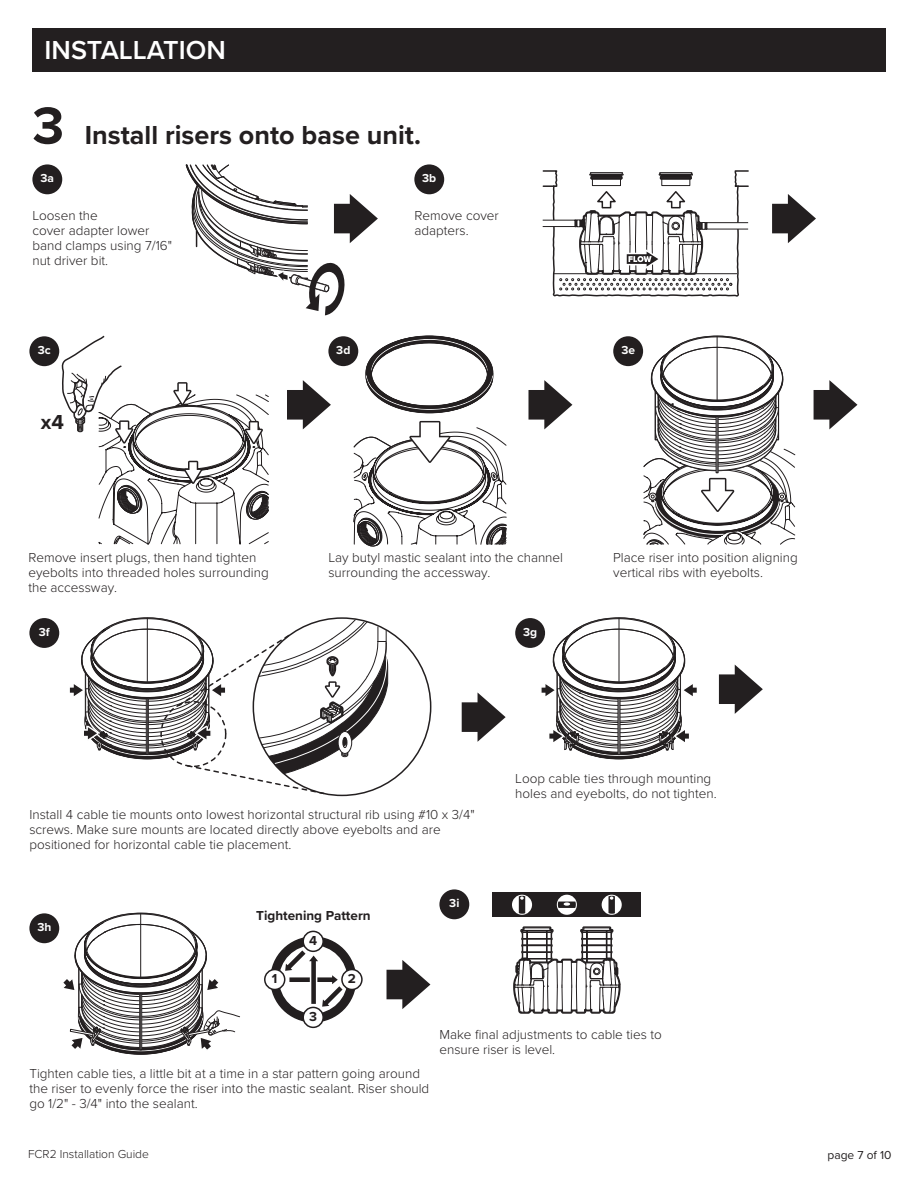
<style>
.page{position:relative;width:918px;height:1188px;background:#fff}
.page>*{position:absolute;margin:0;border:0;box-sizing:border-box;transform-origin:0 0}
.t1{font:700 27px "Proxima Nova";color:#231f20}
.t2{font:600 27px "Proxima Nova";color:#fff}
.t3{font:700 21px "Proxima Nova";color:#231f20}
.t4{font:300 13.5px/15px "Proxima Nova";color:#231f20}
.t5{font:700 13.5px "Proxima Nova";color:#231f20}
.t6{font:300 12px "Proxima Nova";color:#231f20}
.t7{font:700 12px "Proxima Nova";color:#fff}
.t8{font:12px "Proxima Nova";color:#231f20}
.s1{font-size:54px}
</style>
<div class="page">
<div style="left:32px;top:29px;width:853px;height:43px;background:#231f20"></div>
<div style="left:414px;top:164px;width:30px;height:30px;background:#231f20;border-radius:50%"></div>
<svg style="left:529px;top:380px;width:43px;height:49px"></svg>
<svg style="left:814px;top:380px;width:43px;height:49px"></svg>
<svg style="left:772px;top:194px;width:44px;height:49px"></svg>
<svg style="left:287px;top:380px;width:44px;height:49px"></svg>
<div style="left:32px;top:164px;width:30px;height:30px;background:#231f20;border-radius:50%"></div>
<div style="left:613px;top:336px;width:30px;height:30px;background:#231f20;border-radius:50%"></div>
<svg style="left:185px;top:164px;width:193px;height:151px"></svg>
<svg style="left:542px;top:170px;width:207px;height:127px"></svg>
<div style="left:661px;top:176px;width:30px;height:1px;border:1px solid #231f20"></div>
<div style="left:660px;top:177px;width:31px;height:2px;background:#fff;border:1px solid #231f20"></div>
<div style="left:660px;top:178px;width:31px;height:1px;border:1px solid #231f20"></div>
<div style="left:660px;top:173px;width:32px;height:2px;border:1px solid #231f20"></div>
<div style="left:29px;top:336px;width:30px;height:30px;background:#231f20;border-radius:50%"></div>
<div style="left:328px;top:336px;width:30px;height:30px;background:#231f20;border-radius:50%"></div>
<svg style="left:365px;top:336px;width:128px;height:77px"></svg>
<svg style="left:353px;top:421px;width:154px;height:126px"></svg>
<svg style="left:643px;top:336px;width:152px;height:209px"></svg>
<svg style="left:513px;top:926px;width:108px;height:88px"></svg>
<div style="left:593px;top:968px;width:7px;height:7px;border:1px solid #231f20;border-radius:50%"></div>
<div style="left:439px;top:889px;width:30px;height:30px;background:#231f20;border-radius:50%"></div>
<div style="left:492px;top:893px;width:149px;height:24px;background:#231f20"></div>
<svg style="left:557px;top:895px;width:20px;height:20px"></svg>
<svg style="left:558px;top:902px;width:18px;height:6px"></svg>
<div style="left:602px;top:895px;width:20px;height:20px;background:#fff;border-radius:50%"></div>
<svg style="left:608px;top:896px;width:7px;height:18px"></svg>
<svg style="left:512px;top:895px;width:20px;height:20px"></svg>
<svg style="left:519px;top:896px;width:6px;height:18px"></svg>
<svg style="left:61px;top:335px;width:208px;height:210px"></svg>
<svg style="left:719px;top:665px;width:44px;height:49px"></svg>
<div style="left:515px;top:618px;width:30px;height:30px;background:#231f20;border-radius:50%"></div>
<svg style="left:540px;top:617px;width:157px;height:142px"></svg>
<svg style="left:387px;top:960px;width:43px;height:49px"></svg>
<div style="left:29px;top:913px;width:30px;height:30px;background:#231f20;border-radius:50%"></div>
<div style="left:264px;top:969px;width:21px;height:21px;border:2px solid #231f20;border-radius:50%"></div>
<div style="left:341px;top:969px;width:22px;height:21px;border:2px solid #231f20;border-radius:50%"></div>
<div style="left:302px;top:931px;width:22px;height:21px;border:2px solid #231f20;border-radius:50%"></div>
<div style="left:302px;top:1007px;width:22px;height:21px;border:2px solid #231f20;border-radius:50%"></div>
<svg style="left:269px;top:936px;width:88px;height:87px"></svg>
<svg style="left:63px;top:913px;width:177px;height:142px"></svg>
<svg style="left:462px;top:692px;width:44px;height:50px"></svg>
<div style="left:29px;top:618px;width:30px;height:30px;background:#231f20;border-radius:50%"></div>
<svg style="left:69px;top:617px;width:319px;height:178px"></svg>
<h1 class="t2" style="left:45px;top:30px;width:183px">INSTALLATION</h1>
<h1 class="t1" style="left:32px;top:114px;width:390px"><span class="s1">3</span> Install risers onto base unit.</h1>
<p class="t7" style="left:41px;top:169px;width:15px">3a</p>
<p class="t7" style="left:422px;top:169px;width:16px">3b</p>
<p class="t4" style="left:32px;top:207px;width:141px">Loosen the<br>cover adapter lower band clamps using 7/16" nut driver bit.</p>
<p class="t4" style="left:414px;top:207px;width:86px">Remove cover adapters.</p>
<p class="t7" style="left:38px;top:341px;width:15px">3c</p>
<p class="t7" style="left:336px;top:341px;width:16px">3d</p>
<p class="t7" style="left:621px;top:341px;width:15px">3e</p>
<h2 class="t3" style="left:41px;top:407px;width:25px">x4</h2>
<p class="t4" style="left:28px;top:550px;width:242px">Remove insert plugs, then hand tighten eyebolts into threaded holes surrounding the accessway.</p>
<p class="t4" style="left:328px;top:550px;width:236px">Lay butyl mastic sealant into the channel surrounding the accessway.</p>
<p class="t4" style="left:613px;top:550px;width:186px">Place riser into position aligning vertical ribs with eyebolts.</p>
<p class="t7" style="left:39px;top:623px;width:12px">3f</p>
<p class="t7" style="left:523px;top:623px;width:16px">3g</p>
<p class="t4" style="left:515px;top:770px;width:203px">Loop cable ties through mounting holes and eyebolts, do not tighten.</p>
<p class="t4" style="left:29px;top:806px;width:447px">Install 4 cable tie mounts onto lowest horizontal structural rib using #10 x 3/4" screws. Make sure mounts are located directly above eyebolts and are positioned for horizontal cable tie placement.</p>
<p class="t7" style="left:37px;top:918px;width:16px">3h</p>
<p class="t5" style="left:256px;top:906px;width:116px">Tightening Pattern</p>
<p class="t5" style="left:309px;top:931px;width:10px">4</p>
<p class="t5" style="left:272px;top:969px;width:7px">1</p>
<p class="t5" style="left:348px;top:969px;width:10px">2</p>
<p class="t5" style="left:309px;top:1007px;width:9px">3</p>
<p class="t4" style="left:29px;top:1065px;width:401px">Tighten cable ties, a little bit at a time in a star pattern going around the riser to evenly force the riser into the mastic sealant. Riser should go 1/2" - 3/4" into the sealant.</p>
<p class="t7" style="left:449px;top:894px;width:12px">3i</p>
<p class="t4" style="left:439px;top:1026px;width:224px">Make final adjustments to cable ties to ensure riser is level.</p>
<p class="t6" style="left:28px;top:1145px;width:122px">FCR2 Installation Guide</p>
<p class="t8" style="left:828px;top:1147px;width:65px">page 7 of 10</p>
</div>
